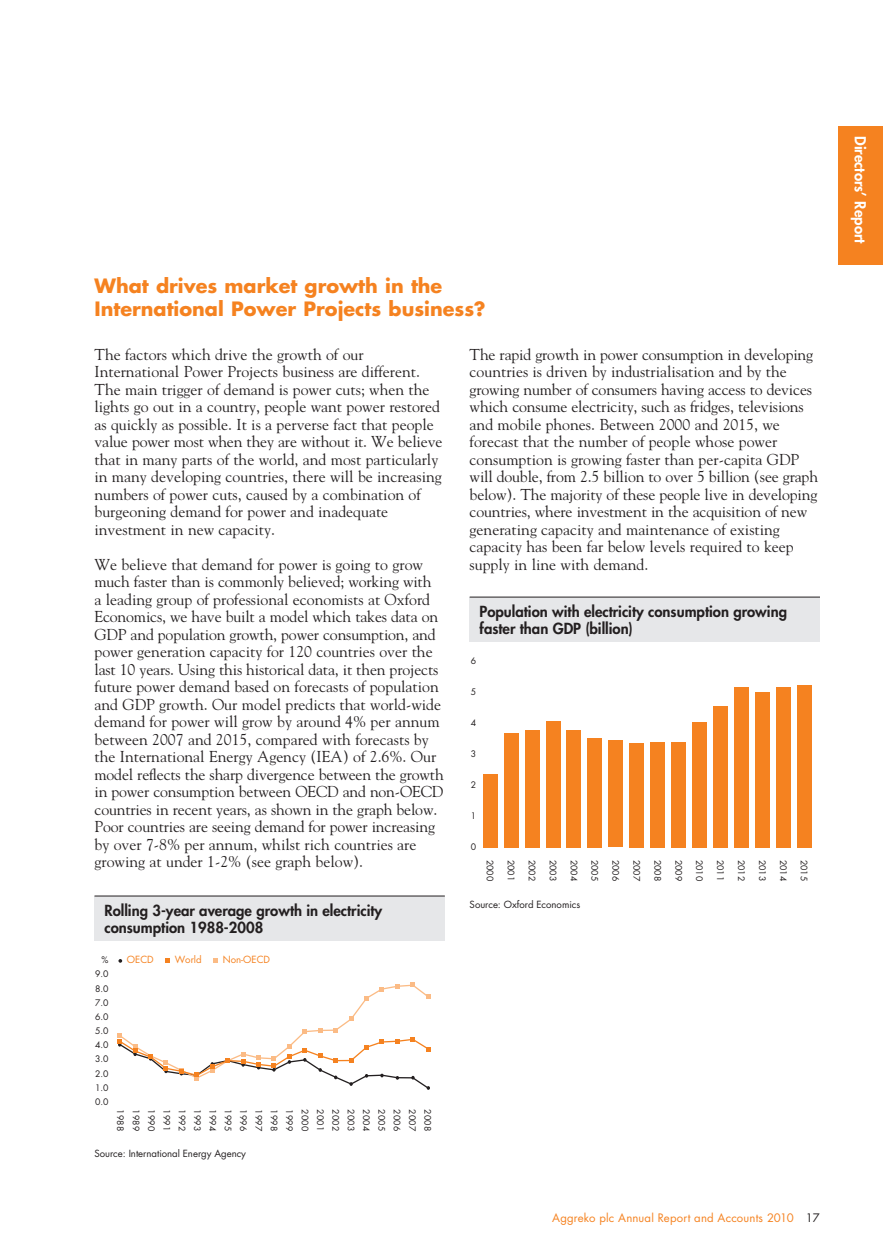
<style>
.page{position:relative;width:883px;height:1260px;background:#fff}
.page>*{position:absolute;margin:0;border:0;box-sizing:border-box;transform-origin:0 0}
.t1{font:700 19.25px/22.8px "Futura";color:#f58220}
.t2{font:15.75px/17.5px "Goudy";color:#231f20}
.t3{font:800 14.88px/16.6px "Futura";color:#231f20}
.t4{font:800 14.88px "Futura";color:#fff}
.t5{font:11.38px "Futura";letter-spacing:.015em;color:#f58220}
.t6{font:9.62px "Futura";letter-spacing:-.005em;color:#231f20}
.t7{font:9.62px "Futura";color:#f58220}
.t8{font:8.75px/14.2px "Futura";color:#231f20;text-align:justify}
.s1{color:#231f20}
</style>
<div class="page">
<div style="left:838px;top:126px;width:45px;height:139px;background:#f58220"></div>
<div style="left:483px;top:774px;width:14px;height:73px;background:#f58220"></div>
<div style="left:504px;top:733px;width:14px;height:114px;background:#f58220"></div>
<div style="left:525px;top:730px;width:14px;height:117px;background:#f58220"></div>
<div style="left:546px;top:721px;width:14px;height:126px;background:#f58220"></div>
<div style="left:567px;top:730px;width:14px;height:117px;background:#f58220"></div>
<div style="left:588px;top:738px;width:14px;height:109px;background:#f58220"></div>
<div style="left:609px;top:740px;width:14px;height:107px;background:#f58220"></div>
<div style="left:630px;top:743px;width:14px;height:104px;background:#f58220"></div>
<div style="left:651px;top:742px;width:14px;height:105px;background:#f58220"></div>
<div style="left:672px;top:742px;width:14px;height:105px;background:#f58220"></div>
<div style="left:693px;top:722px;width:14px;height:125px;background:#f58220"></div>
<div style="left:713px;top:706px;width:15px;height:141px;background:#f58220"></div>
<div style="left:734px;top:687px;width:15px;height:160px;background:#f58220"></div>
<div style="left:755px;top:692px;width:15px;height:155px;background:#f58220"></div>
<div style="left:776px;top:687px;width:15px;height:160px;background:#f58220"></div>
<div style="left:797px;top:685px;width:15px;height:162px;background:#f58220"></div>
<div style="left:470px;top:597px;width:350px;height:45px;background:#e6e7e9"></div>
<hr style="left:470px;top:597px;width:350px;height:1px;background:#231f20">
<svg style="left:118px;top:959px;width:4px;height:4px"></svg>
<svg style="left:165px;top:958px;width:5px;height:5px"></svg>
<svg style="left:213px;top:958px;width:5px;height:5px"></svg>
<div style="left:94px;top:896px;width:351px;height:45px;background:#e6e7e9"></div>
<hr style="left:94px;top:896px;width:351px;height:1px;background:#231f20">
<svg style="left:117px;top:982px;width:314px;height:108px"></svg>
<p class="t1" style="left:94px;top:274px;width:393px">What drives market growth in the<br>International Power Projects business?</p>
<p class="t2" style="left:94px;top:345px;width:349px">The factors which drive the growth of our International Power Projects business are different.<br>The main trigger of demand is power cuts; when the lights go out in a country, people want power restored as quickly as possible. It is a perverse fact that people value power most when they are without it. We believe that in many parts of the world, and most particularly in many developing countries, there will be increasing numbers of power cuts, caused by a combination of burgeoning demand for power and inadequate investment in new capacity.</p>
<p class="t2" style="left:94px;top:555px;width:351px">We believe that demand for power is going to grow much faster than is commonly believed; working with<br>a leading group of professional economists at Oxford Economics, we have built a model which takes data on GDP and population growth, power consumption, and power generation capacity for 120 countries over the last 10 years. Using this historical data, it then projects future power demand based on forecasts of population and GDP growth. Our model predicts that world-wide demand for power will grow by around 4% per annum between 2007 and 2015, compared with forecasts by the International Energy Agency (IEA) of 2.6%. Our model reflects the sharp divergence between the growth in power consumption between OECD and non-OECD countries in recent years, as shown in the graph below.<br>Poor countries are seeing demand for power increasing by over 7-8% per annum, whilst rich countries are growing at under 1-2% (see graph below).</p>
<p class="t3" style="left:104px;top:902px;width:279px">Rolling 3-year average growth in electricity consumption 1988-2008</p>
<p class="t8" style="left:102px;top:953px;width:8px">%</p>
<p class="t7" style="left:127px;top:953px;width:28px">OECD</p>
<p class="t7" style="left:175px;top:953px;width:28px">World</p>
<p class="t7" style="left:223px;top:953px;width:49px">Non-OECD</p>
<p class="t8" style="left:95px;top:967px;width:15px">9.0<br>8.0<br>7.0<br>6.0<br>5.0<br>4.0<br>3.0<br>2.0<br>1.0<br>0.0</p>
<p class="t8" style="left:128px;top:1109px;width:23px;rotate:90deg">1988</p>
<p class="t8" style="left:143px;top:1109px;width:23px;rotate:90deg">1989</p>
<p class="t8" style="left:158px;top:1109px;width:23px;rotate:90deg">1990</p>
<p class="t8" style="left:174px;top:1109px;width:23px;rotate:90deg">1991</p>
<p class="t8" style="left:189px;top:1109px;width:23px;rotate:90deg">1992</p>
<p class="t8" style="left:205px;top:1109px;width:23px;rotate:90deg">1993</p>
<p class="t8" style="left:220px;top:1109px;width:23px;rotate:90deg">1994</p>
<p class="t8" style="left:235px;top:1109px;width:23px;rotate:90deg">1995</p>
<p class="t8" style="left:251px;top:1109px;width:23px;rotate:90deg">1996</p>
<p class="t8" style="left:266px;top:1109px;width:23px;rotate:90deg">1997</p>
<p class="t8" style="left:281px;top:1109px;width:23px;rotate:90deg">1998</p>
<p class="t8" style="left:297px;top:1109px;width:23px;rotate:90deg">1999</p>
<p class="t8" style="left:312px;top:1109px;width:23px;rotate:90deg">2000</p>
<p class="t8" style="left:327px;top:1109px;width:23px;rotate:90deg">2001</p>
<p class="t8" style="left:343px;top:1109px;width:23px;rotate:90deg">2002</p>
<p class="t8" style="left:358px;top:1109px;width:23px;rotate:90deg">2003</p>
<p class="t8" style="left:374px;top:1109px;width:23px;rotate:90deg">2004</p>
<p class="t8" style="left:389px;top:1109px;width:23px;rotate:90deg">2005</p>
<p class="t8" style="left:404px;top:1109px;width:23px;rotate:90deg">2006</p>
<p class="t8" style="left:420px;top:1109px;width:23px;rotate:90deg">2007</p>
<p class="t8" style="left:435px;top:1109px;width:23px;rotate:90deg">2008</p>
<p class="t6" style="left:94px;top:1147px;width:153px">Source: International Energy Agency</p>
<p class="t2" style="left:470px;top:345px;width:350px">The rapid growth in power consumption in developing countries is driven by industrialisation and by the growing number of consumers having access to devices which consume electricity, such as fridges, televisions and mobile phones. Between 2000 and 2015, we forecast that the number of people whose power consumption is growing faster than per-capita GDP will double, from 2.5 billion to over 5 billion (see graph below). The majority of these people live in developing countries, where investment in the acquisition of new generating capacity and maintenance of existing capacity has been far below levels required to keep supply in line with demand.</p>
<p class="t3" style="left:480px;top:603px;width:309px">Population with electricity consumption growing faster than GDP (billion)</p>
<p class="t8" style="left:471px;top:654px;width:7px">6</p>
<p class="t8" style="left:471px;top:685px;width:7px">5</p>
<p class="t8" style="left:471px;top:716px;width:7px">4</p>
<p class="t8" style="left:471px;top:747px;width:7px">3</p>
<p class="t8" style="left:471px;top:778px;width:7px">2</p>
<p class="t8" style="left:471px;top:809px;width:7px">1</p>
<p class="t8" style="left:471px;top:839px;width:7px">0</p>
<p class="t8" style="left:497px;top:860px;width:23px;rotate:90deg">2000</p>
<p class="t8" style="left:518px;top:860px;width:23px;rotate:90deg">2001</p>
<p class="t8" style="left:539px;top:860px;width:23px;rotate:90deg">2002</p>
<p class="t8" style="left:560px;top:860px;width:23px;rotate:90deg">2003</p>
<p class="t8" style="left:581px;top:860px;width:23px;rotate:90deg">2004</p>
<p class="t8" style="left:602px;top:860px;width:23px;rotate:90deg">2005</p>
<p class="t8" style="left:623px;top:860px;width:23px;rotate:90deg">2006</p>
<p class="t8" style="left:644px;top:860px;width:23px;rotate:90deg">2007</p>
<p class="t8" style="left:665px;top:860px;width:23px;rotate:90deg">2008</p>
<p class="t8" style="left:686px;top:860px;width:23px;rotate:90deg">2009</p>
<p class="t8" style="left:707px;top:860px;width:23px;rotate:90deg">2010</p>
<p class="t8" style="left:728px;top:860px;width:23px;rotate:90deg">2011</p>
<p class="t8" style="left:749px;top:860px;width:23px;rotate:90deg">2012</p>
<p class="t8" style="left:770px;top:860px;width:23px;rotate:90deg">2013</p>
<p class="t8" style="left:790px;top:860px;width:23px;rotate:90deg">2014</p>
<p class="t8" style="left:811px;top:860px;width:23px;rotate:90deg">2015</p>
<p class="t6" style="left:470px;top:898px;width:112px">Source: Oxford Economics</p>
<p class="t5" style="left:552px;top:1210px;width:269px">Aggreko plc Annual Report and Accounts 2010 <span class="s1">17</span></p>
<p class="t4" style="left:870px;top:136px;width:109px;rotate:90deg">Directors’ Report</p>
</div>
